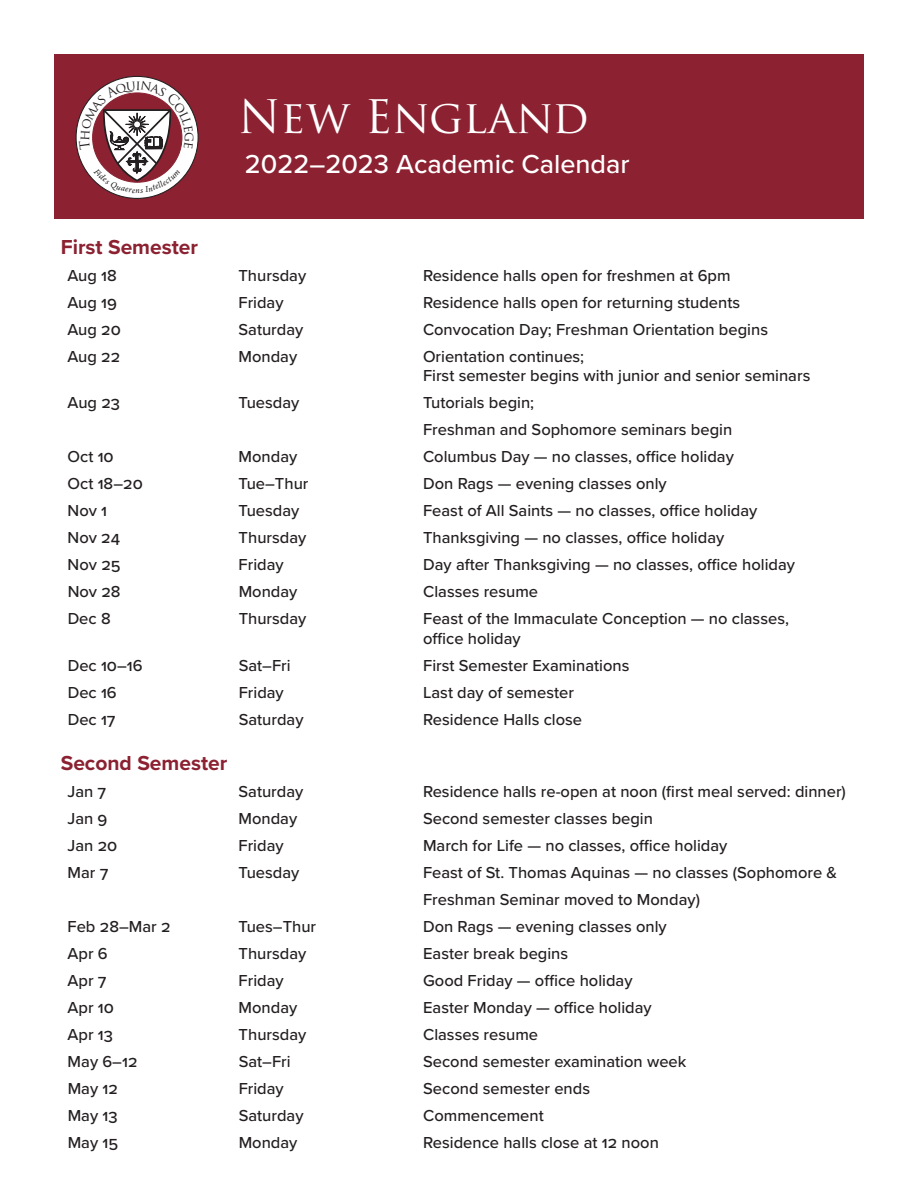
<style>
.page{position:relative;width:918px;height:1188px;background:#fff}
.page>*{position:absolute;margin:0;border:0;box-sizing:border-box;transform-origin:0 0}
.t1{font:45px "Trajan Pro";color:#fff}
.t2{font:500 27px "Proxima Nova";color:#fff}
.t3{font:700 21px "Proxima Nova";color:#8b2131}
.t4{font:500 16.5px/19.8px "Proxima Nova";color:#231f20}
</style>
<div class="page">
<div style="left:54px;top:54px;width:810px;height:165px;background:#8b2131"></div>
<svg style="left:76px;top:76px;width:122px;height:122px"></svg>
<svg style="left:79px;top:80px;width:115px;height:113px"></svg>
<h1 class="t1" style="left:238px;top:88px;width:352px">New England</h1>
<h2 class="t2" style="left:245px;top:143px;width:386px">2022–2023 Academic Calendar</h2>
<p class="t3" style="left:61px;top:231px;width:139px">First Semester</p>
<p class="t4" style="left:68px;top:265px;width:51px">Aug 18</p>
<p class="t4" style="left:239px;top:265px;width:69px">Thursday</p>
<p class="t4" style="left:423px;top:265px;width:309px">Residence halls open for freshmen at 6pm</p>
<p class="t4" style="left:68px;top:292px;width:51px">Aug 19</p>
<p class="t4" style="left:238px;top:292px;width:47px">Friday</p>
<p class="t4" style="left:423px;top:292px;width:319px">Residence halls open for returning students</p>
<p class="t4" style="left:68px;top:319px;width:55px">Aug 20</p>
<p class="t4" style="left:239px;top:319px;width:66px">Saturday</p>
<p class="t4" style="left:423px;top:319px;width:347px">Convocation Day; Freshman Orientation begins</p>
<p class="t4" style="left:68px;top:346px;width:54px">Aug 22</p>
<p class="t4" style="left:239px;top:346px;width:60px">Monday</p>
<p class="t4" style="left:423px;top:346px;width:389px">Orientation continues;<br>First semester begins with junior and senior seminars</p>
<p class="t4" style="left:68px;top:392px;width:54px">Aug 23</p>
<p class="t4" style="left:239px;top:392px;width:62px">Tuesday</p>
<p class="t4" style="left:423px;top:389px;width:311px;line-height:27px">Tutorials begin;<br>Freshman and Sophomore seminars begin</p>
<p class="t4" style="left:68px;top:446px;width:48px">Oct 10</p>
<p class="t4" style="left:239px;top:446px;width:60px">Monday</p>
<p class="t4" style="left:423px;top:446px;width:312px">Columbus Day — no classes, office holiday</p>
<p class="t4" style="left:68px;top:473px;width:77px">Oct 18–20</p>
<p class="t4" style="left:239px;top:473px;width:71px">Tue–Thur</p>
<p class="t4" style="left:423px;top:473px;width:245px">Don Rags — evening classes only</p>
<p class="t4" style="left:68px;top:500px;width:41px">Nov 1</p>
<p class="t4" style="left:239px;top:500px;width:62px">Tuesday</p>
<p class="t4" style="left:423px;top:500px;width:336px">Feast of All Saints — no classes, office holiday</p>
<p class="t4" style="left:68px;top:527px;width:54px">Nov 24</p>
<p class="t4" style="left:239px;top:527px;width:69px">Thursday</p>
<p class="t4" style="left:423px;top:527px;width:303px">Thanksgiving — no classes, office holiday</p>
<p class="t4" style="left:68px;top:554px;width:55px">Nov 25</p>
<p class="t4" style="left:239px;top:554px;width:47px">Friday</p>
<p class="t4" style="left:423px;top:554px;width:373px">Day after Thanksgiving — no classes, office holiday</p>
<p class="t4" style="left:68px;top:581px;width:54px">Nov 28</p>
<p class="t4" style="left:239px;top:581px;width:60px">Monday</p>
<p class="t4" style="left:423px;top:581px;width:117px">Classes resume</p>
<p class="t4" style="left:68px;top:608px;width:45px">Dec 8</p>
<p class="t4" style="left:239px;top:608px;width:69px">Thursday</p>
<p class="t4" style="left:423px;top:608px;width:367px">Feast of the Immaculate Conception — no classes, office holiday</p>
<p class="t4" style="left:68px;top:655px;width:76px">Dec 10–16</p>
<p class="t4" style="left:239px;top:655px;width:53px">Sat–Fri</p>
<p class="t4" style="left:423px;top:655px;width:208px">First Semester Examinations</p>
<p class="t4" style="left:68px;top:682px;width:51px">Dec 16</p>
<p class="t4" style="left:239px;top:682px;width:47px">Friday</p>
<p class="t4" style="left:423px;top:682px;width:152px">Last day of semester</p>
<p class="t4" style="left:68px;top:709px;width:49px">Dec 17</p>
<p class="t4" style="left:239px;top:709px;width:66px">Saturday</p>
<p class="t4" style="left:423px;top:709px;width:160px">Residence Halls close</p>
<p class="t3" style="left:61px;top:748px;width:168px">Second Semester</p>
<p class="t4" style="left:68px;top:781px;width:40px">Jan 7</p>
<p class="t4" style="left:239px;top:781px;width:66px">Saturday</p>
<p class="t4" style="left:423px;top:781px;width:424px">Residence halls re-open at noon (first meal served: dinner)</p>
<p class="t4" style="left:68px;top:808px;width:41px">Jan 9</p>
<p class="t4" style="left:239px;top:808px;width:60px">Monday</p>
<p class="t4" style="left:423px;top:808px;width:232px">Second semester classes begin</p>
<p class="t4" style="left:68px;top:835px;width:51px">Jan 20</p>
<p class="t4" style="left:239px;top:835px;width:47px">Friday</p>
<p class="t4" style="left:423px;top:835px;width:306px">March for Life — no classes, office holiday</p>
<p class="t4" style="left:68px;top:862px;width:42px">Mar 7</p>
<p class="t4" style="left:239px;top:862px;width:62px">Tuesday</p>
<p class="t4" style="left:423px;top:859px;width:416px;line-height:27px">Feast of St. Thomas Aquinas — no classes (Sophomore &amp;<br>Freshman Seminar moved to Monday)</p>
<p class="t4" style="left:68px;top:916px;width:104px">Feb 28–Mar 2</p>
<p class="t4" style="left:239px;top:916px;width:79px">Tues–Thur</p>
<p class="t4" style="left:423px;top:916px;width:245px">Don Rags — evening classes only</p>
<p class="t4" style="left:68px;top:943px;width:42px">Apr 6</p>
<p class="t4" style="left:239px;top:943px;width:69px">Thursday</p>
<p class="t4" style="left:423px;top:943px;width:147px">Easter break begins</p>
<p class="t4" style="left:68px;top:970px;width:40px">Apr 7</p>
<p class="t4" style="left:239px;top:970px;width:47px">Friday</p>
<p class="t4" style="left:423px;top:970px;width:211px">Good Friday — office holiday</p>
<p class="t4" style="left:68px;top:997px;width:48px">Apr 10</p>
<p class="t4" style="left:239px;top:997px;width:60px">Monday</p>
<p class="t4" style="left:423px;top:997px;width:230px">Easter Monday — office holiday</p>
<p class="t4" style="left:68px;top:1024px;width:47px">Apr 13</p>
<p class="t4" style="left:239px;top:1024px;width:69px">Thursday</p>
<p class="t4" style="left:423px;top:1024px;width:117px">Classes resume</p>
<p class="t4" style="left:68px;top:1051px;width:71px">May 6–12</p>
<p class="t4" style="left:239px;top:1051px;width:53px">Sat–Fri</p>
<p class="t4" style="left:423px;top:1051px;width:265px">Second semester examination week</p>
<p class="t4" style="left:68px;top:1078px;width:52px">May 12</p>
<p class="t4" style="left:239px;top:1078px;width:47px">Friday</p>
<p class="t4" style="left:423px;top:1078px;width:168px">Second semester ends</p>
<p class="t4" style="left:68px;top:1105px;width:52px">May 13</p>
<p class="t4" style="left:239px;top:1105px;width:66px">Saturday</p>
<p class="t4" style="left:423px;top:1105px;width:122px">Commencement</p>
<p class="t4" style="left:68px;top:1132px;width:52px">May 15</p>
<p class="t4" style="left:239px;top:1132px;width:60px">Monday</p>
<p class="t4" style="left:423px;top:1132px;width:237px">Residence halls close at 12 noon</p>
</div>
